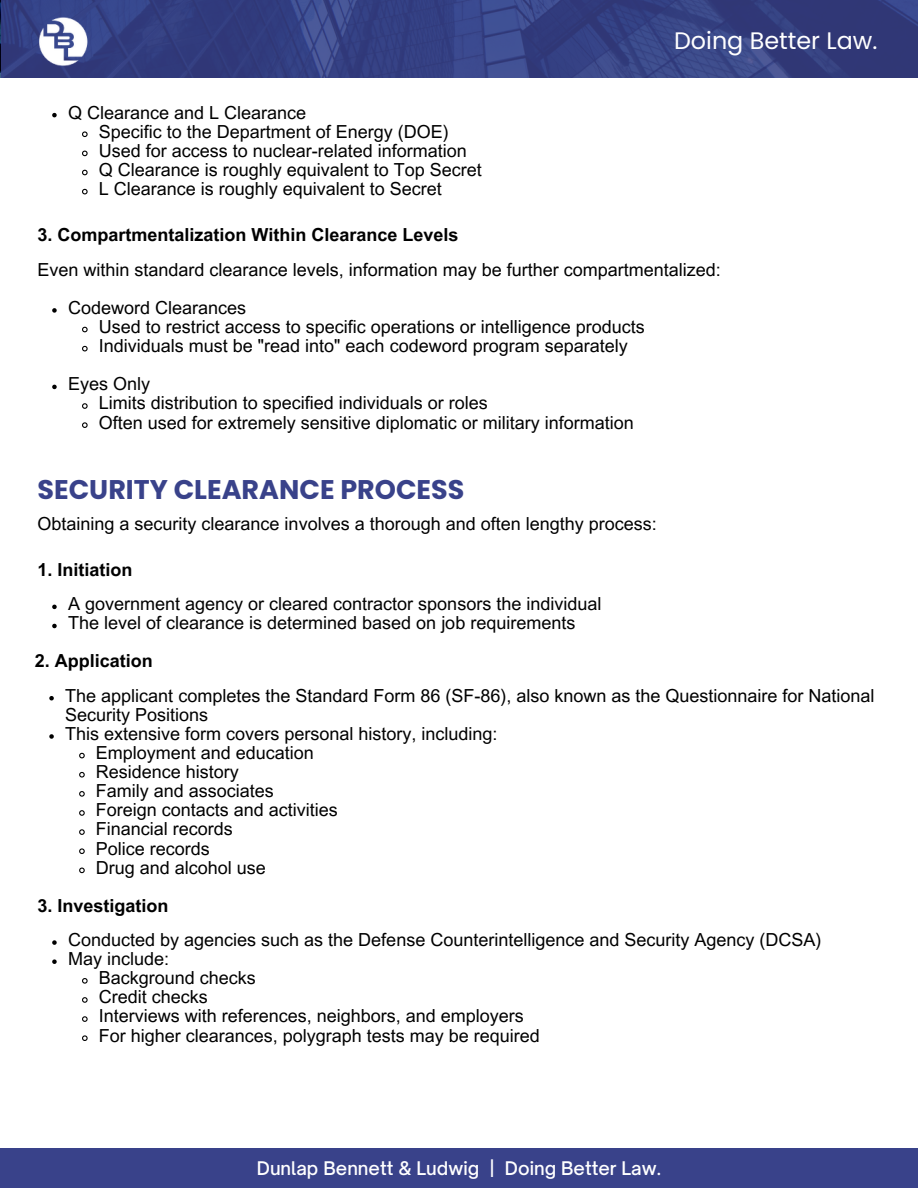
<style>
.page{position:relative;width:918px;height:1188px;background:#fff}
.page>*{position:absolute;margin:0;border:0;box-sizing:border-box;transform-origin:0 0}
.t1{font:700 27px "Poppins";color:#39428a}
.t2{font:23.85px "Poppins";color:#fff}
.t3{font:18px/19.2px "Arial MT Pro";color:#000}
.t4{font:700 18px "Arial MT Pro";color:#000}
.t5{font:500 18px "Open Sauce One";color:#fff}
</style>
<div class="page">
<div style="left:0;top:1148px;width:918px;height:40px;background:#39428a"></div>
<svg style="left:52px;top:113px;width:5px;height:4px"></svg>
<svg style="left:82px;top:131px;width:6px;height:7px"></svg>
<svg style="left:82px;top:150px;width:6px;height:7px"></svg>
<svg style="left:82px;top:169px;width:6px;height:7px"></svg>
<svg style="left:82px;top:188px;width:6px;height:7px"></svg>
<svg style="left:52px;top:308px;width:5px;height:5px"></svg>
<svg style="left:82px;top:326px;width:6px;height:7px"></svg>
<svg style="left:82px;top:345px;width:6px;height:7px"></svg>
<svg style="left:52px;top:385px;width:5px;height:4px"></svg>
<svg style="left:82px;top:403px;width:6px;height:6px"></svg>
<svg style="left:82px;top:422px;width:6px;height:6px"></svg>
<svg style="left:1px;top:0;width:917px;height:78px;background:#344081"></svg>
<img style="left:38px;top:17px;width:55px;height:49px">
<svg style="left:52px;top:605px;width:5px;height:4px"></svg>
<svg style="left:52px;top:624px;width:5px;height:4px"></svg>
<svg style="left:49px;top:696px;width:5px;height:4px"></svg>
<svg style="left:49px;top:734px;width:5px;height:5px"></svg>
<svg style="left:79px;top:752px;width:6px;height:7px"></svg>
<svg style="left:79px;top:771px;width:6px;height:7px"></svg>
<svg style="left:79px;top:791px;width:6px;height:6px"></svg>
<svg style="left:79px;top:810px;width:6px;height:6px"></svg>
<svg style="left:79px;top:829px;width:6px;height:6px"></svg>
<svg style="left:79px;top:848px;width:6px;height:6px"></svg>
<svg style="left:79px;top:867px;width:6px;height:7px"></svg>
<svg style="left:52px;top:940px;width:5px;height:5px"></svg>
<svg style="left:52px;top:959px;width:5px;height:5px"></svg>
<svg style="left:82px;top:978px;width:6px;height:6px"></svg>
<svg style="left:82px;top:997px;width:6px;height:6px"></svg>
<svg style="left:82px;top:1016px;width:6px;height:6px"></svg>
<svg style="left:82px;top:1035px;width:6px;height:6px"></svg>
<h2 class="t2" style="left:674px;top:27px;width:205px">Doing Better Law.</h2>
<p class="t3" style="left:99px;top:104px;width:385px;text-indent:-31px">Q Clearance and L Clearance<br>Specific to the Department of Energy (DOE)<br>Used for access to nuclear-related information Q Clearance is roughly equivalent to Top Secret L Clearance is roughly equivalent to Secret</p>
<p class="t4" style="left:38px;top:224px;width:423px">3. Compartmentalization Within Clearance Levels</p>
<p class="t3" style="left:68px;top:251px;width:654px;line-height:38.2px;text-indent:-31px">Even within standard clearance levels, information may be further compartmentalized:<br>Codeword Clearances</p>
<p class="t3" style="left:99px;top:318px;width:548px">Used to restrict access to specific operations or intelligence products<br>Individuals must be "read into" each codeword program separately</p>
<p class="t3" style="left:99px;top:375px;width:537px;text-indent:-31px">Eyes Only<br>Limits distribution to specified individuals or roles<br>Often used for extremely sensitive diplomatic or military information</p>
<h1 class="t1" style="left:38px;top:474px;width:428px">SECURITY CLEARANCE PROCESS</h1>
<p class="t3" style="left:38px;top:515px;width:621px">Obtaining a security clearance involves a thorough and often lengthy process:</p>
<p class="t4" style="left:38px;top:559px;width:97px">1. Initiation</p>
<p class="t3" style="left:68px;top:595px;width:535px">A government agency or cleared contractor sponsors the individual<br>The level of clearance is determined based on job requirements</p>
<p class="t4" style="left:35px;top:650px;width:120px">2. Application</p>
<p class="t3" style="left:65px;top:687px;width:811px">The applicant completes the Standard Form 86 (SF-86), also known as the Questionnaire for National</p>
<p class="t3" style="left:65px;top:706px;width:145px">Security Positions</p>
<p class="t3" style="left:65px;top:725px;width:434px">This extensive form covers personal history, including:</p>
<p class="t3" style="left:96px;top:744px;width:220px">Employment and education</p>
<p class="t3" style="left:96px;top:763px;width:145px">Residence history</p>
<p class="t3" style="left:96px;top:782px;width:180px">Family and associates</p>
<p class="t3" style="left:96px;top:801px;width:244px">Foreign contacts and activities</p>
<p class="t3" style="left:96px;top:820px;width:139px">Financial records</p>
<p class="t3" style="left:96px;top:840px;width:116px">Police records</p>
<p class="t3" style="left:96px;top:859px;width:172px">Drug and alcohol use</p>
<p class="t4" style="left:38px;top:895px;width:133px">3. Investigation</p>
<p class="t3" style="left:68px;top:931px;width:755px">Conducted by agencies such as the Defense Counterintelligence and Security Agency (DCSA)</p>
<p class="t3" style="left:68px;top:950px;width:103px">May include:</p>
<p class="t3" style="left:99px;top:969px;width:159px">Background checks</p>
<p class="t3" style="left:99px;top:988px;width:111px">Credit checks</p>
<p class="t3" style="left:99px;top:1007px;width:427px">Interviews with references, neighbors, and employers</p>
<p class="t3" style="left:99px;top:1027px;width:443px">For higher clearances, polygraph tests may be required</p>
<p class="t5" style="left:257px;top:1157px;width:406px">Dunlap Bennett &amp; Ludwig | Doing Better Law.</p>
</div>
